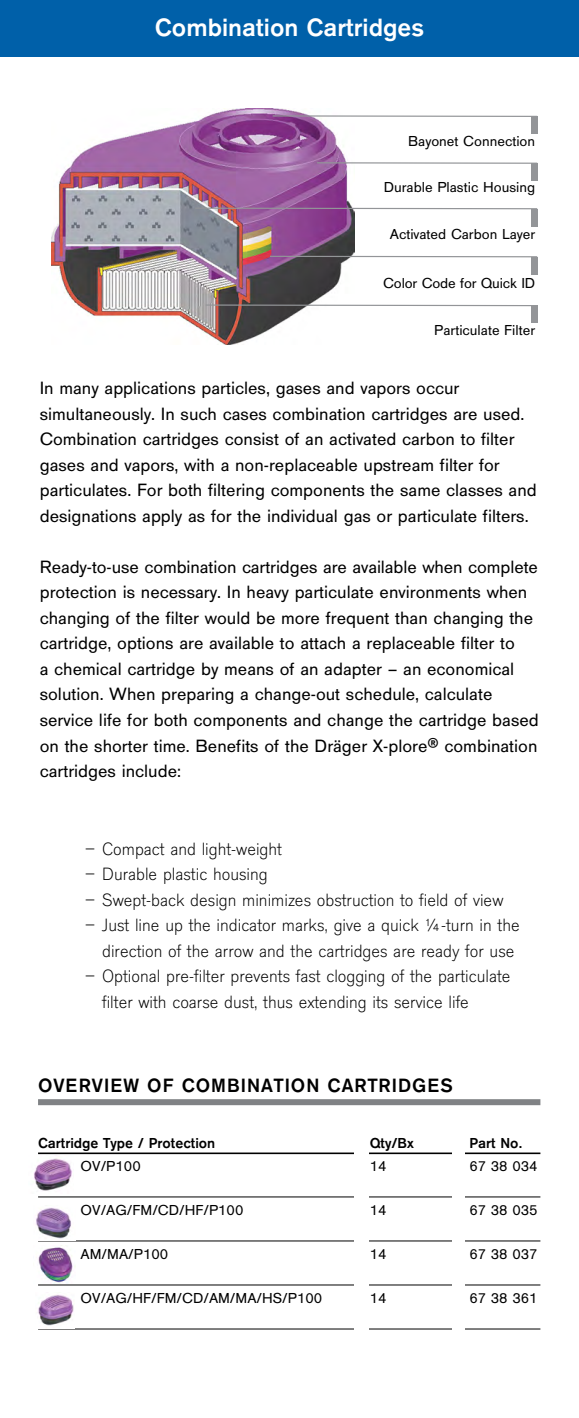
<style>
.page{position:relative;width:579px;height:1418px;background:#fff}
.page>*{position:absolute;margin:0;border:0;box-sizing:border-box;transform-origin:0 0}
.t1{font:700 26px "Draeger San";color:#fff}
.t2{font:700 20px "Draeger San";letter-spacing:.05em;color:#000}
.t3{font:18.4px/25.6px "Draeger San";color:#000}
.t4{font:300 18.4px "Draeger San";color:#000}
.t5{font:15px "Draeger San Tab";color:#000}
.t6{font:15px "Draeger San";color:#000}
.t7{font:700 15px "Draeger San Tab";color:#000}
</style>
<div class="page">
<div style="left:0;top:0;width:578px;height:57px;background:#0060a9"></div>
<img style="left:52px;top:109px;width:302px;height:235px">
<div style="left:38px;top:1099px;width:502px;height:6px;background:#808285"></div>
<hr style="left:38px;top:1152px;width:502px;height:2px;background:#000">
<hr style="left:38px;top:1196px;width:502px;height:1px;background:#000">
<hr style="left:38px;top:1240px;width:502px;height:1px;background:#000">
<hr style="left:38px;top:1284px;width:502px;height:1px;background:#000">
<hr style="left:38px;top:1328px;width:502px;height:1px;background:#000">
<img style="left:34px;top:1158px;width:38px;height:33px">
<img style="left:38px;top:1245px;width:37px;height:38px">
<img style="left:37px;top:1294px;width:37px;height:32px">
<img style="left:36px;top:1207px;width:36px;height:32px">
<div style="left:354px;top:1147px;width:14px;height:234px;background:#fff"></div>
<div style="left:452px;top:1150px;width:12px;height:229px;background:#fff"></div>
<hr style="left:272px;top:115px;width:265px;height:2px;background:#939598">
<div style="left:530px;top:117px;width:7px;height:17px;background:#939598"></div>
<hr style="left:205px;top:304px;width:332px;height:2px;background:#939598">
<div style="left:531px;top:306px;width:6px;height:17px;background:#939598"></div>
<hr style="left:317px;top:162px;width:220px;height:2px;background:#939598">
<div style="left:531px;top:163px;width:6px;height:17px;background:#939598"></div>
<hr style="left:195px;top:207px;width:342px;height:2px;background:#939598">
<div style="left:530px;top:209px;width:7px;height:17px;background:#939598"></div>
<hr style="left:270px;top:256px;width:267px;height:1px;background:#939598">
<div style="left:530px;top:257px;width:7px;height:18px;background:#939598"></div>
<h1 class="t1" style="left:155px;top:13px;width:270px">Combination Cartridges</h1>
<p class="t6" style="left:408px;top:133px;width:128px">Bayonet Connection</p>
<p class="t6" style="left:383px;top:179px;width:153px">Durable Plastic Housing</p>
<p class="t6" style="left:389px;top:226px;width:147px">Activated Carbon Layer</p>
<p class="t6" style="left:383px;top:275px;width:153px">Color Code for Quick ID</p>
<p class="t6" style="left:434px;top:322px;width:102px">Particulate Filter</p>
<p class="t3" style="left:40px;top:375px;width:498px">In many applications particles, gases and vapors occur simultaneously. In such cases combination cartridges are used.<br>Combination cartridges consist of an activated carbon to filter gases and vapors, with a non-replaceable upstream filter for particulates. For both filtering components the same classes and designations apply as for the individual gas or particulate filters.</p>
<p class="t3" style="left:40px;top:554px;width:500px">Ready-to-use combination cartridges are available when complete protection is necessary. In heavy particulate environments when changing of the filter would be more frequent than changing the cartridge, options are available to attach a replaceable filter to<br>a chemical cartridge by means of an adapter – an economical solution. When preparing a change-out schedule, calculate service life for both components and change the cartridge based on the shorter time. Benefits of the Dräger X-plore® combination cartridges include:</p>
<p class="t4" style="left:85px;top:838px;width:198px">− Compact and light-weight</p>
<p class="t4" style="left:85px;top:863px;width:184px">− Durable plastic housing</p>
<p class="t4" style="left:85px;top:889px;width:419px">− Swept-back design minimizes obstruction to field of view</p>
<p class="t4" style="left:85px;top:914px;width:436px">− Just line up the indicator marks, give a quick ¼-turn in the</p>
<p class="t4" style="left:102px;top:940px;width:413px">direction of the arrow and the cartridges are ready for use</p>
<p class="t4" style="left:85px;top:965px;width:426px">− Optional pre-filter prevents fast clogging of the particulate</p>
<p class="t4" style="left:102px;top:991px;width:368px">filter with coarse dust, thus extending its service life</p>
<p class="t2" style="left:38px;top:1073px;width:416px">OVERVIEW OF COMBINATION CARTRIDGES</p>
<p class="t7" style="left:38px;top:1135px;width:179px">Cartridge Type / Protection</p>
<p class="t7" style="left:369px;top:1135px;width:46px">Qty/Bx</p>
<p class="t7" style="left:469px;top:1135px;width:55px">Part No.</p>
<p class="t5" style="left:81px;top:1157px;width:62px">OV/P100</p>
<p class="t5" style="left:369px;top:1157px;width:18px">14</p>
<p class="t5" style="left:469px;top:1157px;width:70px">67 38 034</p>
<p class="t5" style="left:81px;top:1201px;width:164px">OV/AG/FM/CD/HF/P100</p>
<p class="t5" style="left:369px;top:1201px;width:18px">14</p>
<p class="t5" style="left:469px;top:1201px;width:70px">67 38 035</p>
<p class="t5" style="left:81px;top:1245px;width:89px">AM/MA/P100</p>
<p class="t5" style="left:369px;top:1245px;width:18px">14</p>
<p class="t5" style="left:469px;top:1245px;width:70px">67 38 037</p>
<p class="t5" style="left:81px;top:1289px;width:243px">OV/AG/HF/FM/CD/AM/MA/HS/P100</p>
<p class="t5" style="left:369px;top:1289px;width:18px">14</p>
<p class="t5" style="left:469px;top:1289px;width:70px">67 38 361</p>
</div>
